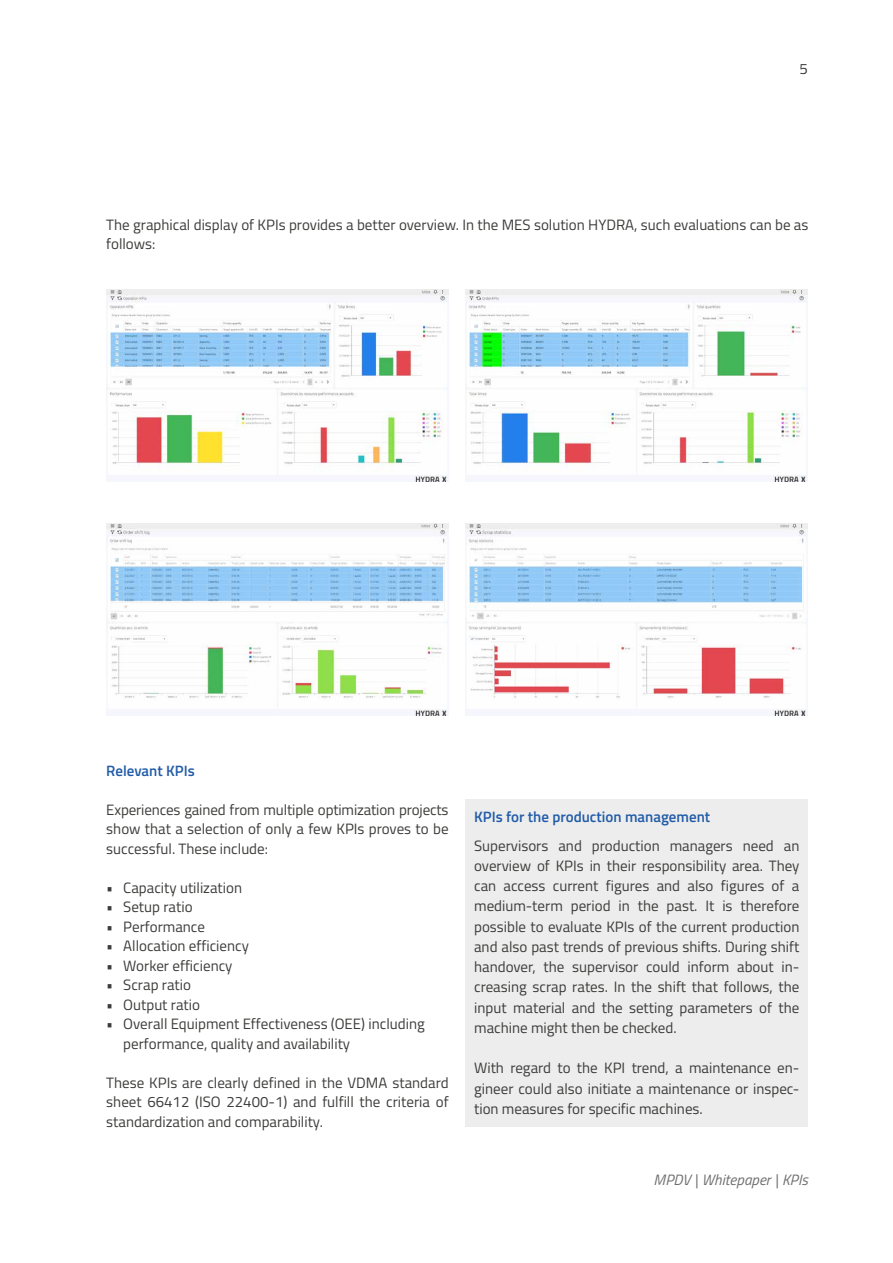
<style>
.page{position:relative;width:893px;height:1263px;background:#fff}
.page>*{position:absolute;margin:0;border:0;box-sizing:border-box;transform-origin:0 0}
.t1{font:15px/20.2px "Titillium";color:#3c3c3b;text-align:justify}
.t2{font:600 15px "Titillium";color:#225ca8}
.t3{font:italic 15px "Titillium";color:#706f6f}
</style>
<div class="page">
<img style="left:106px;top:289px;width:343px;height:193px">
<img style="left:466px;top:289px;width:342px;height:193px">
<img style="left:106px;top:523px;width:343px;height:192px">
<img style="left:466px;top:523px;width:342px;height:192px">
<div style="left:466px;top:799px;width:342px;height:327px;background:#ededed"></div>
<p class="t1" style="left:799px;top:57px;width:10px">5</p>
<p class="t1" style="left:106px;top:214px;width:704px;line-height:19.5px">The graphical display of KPIs provides a better overview. In the MES solution HYDRA, such evaluations can be as follows:</p>
<p class="t2" style="left:106px;top:759px;width:90px">Relevant KPIs</p>
<p class="t1" style="left:106px;top:799px;width:344px;line-height:19.5px">Experiences gained from multiple optimization projects show that a selection of only a few KPIs proves to be successful. These include:</p>
<p class="t1" style="left:106px;top:876px;width:137px">• Capacity utilization</p>
<p class="t1" style="left:106px;top:896px;width:88px">• Setup ratio</p>
<p class="t1" style="left:106px;top:915px;width:100px">• Performance</p>
<p class="t1" style="left:106px;top:935px;width:144px">• Allocation efficiency</p>
<p class="t1" style="left:106px;top:954px;width:128px">• Worker efficiency</p>
<p class="t1" style="left:106px;top:974px;width:86px">• Scrap ratio</p>
<p class="t1" style="left:106px;top:993px;width:95px">• Output ratio</p>
<p class="t1" style="left:123px;top:1013px;width:303px;line-height:19.5px;text-indent:-17px">• Overall Equipment Effectiveness (OEE) including performance, quality and availability</p>
<p class="t1" style="left:106px;top:1072px;width:344px;line-height:19.5px">These KPIs are clearly defined in the VDMA standard sheet 66412 (ISO 22400-1) and fulfill the criteria of standardization and comparability.</p>
<p class="t2" style="left:474px;top:805px;width:238px">KPIs for the production management</p>
<p class="t1" style="left:474px;top:834px;width:327px">Supervisors and production managers need an overview of KPIs in their responsibility area. They can access current figures and also figures of a medium-term period in the past. It is therefore possible to evaluate KPIs of the current production and also past trends of previous shifts. During shift handover, the supervisor could inform about in&shy;creasing scrap rates. In the shift that follows, the input material and the setting parameters of the machine might then be checked.</p>
<p class="t1" style="left:474px;top:1057px;width:327px">With regard to the KPI trend, a maintenance en&shy;gineer could also initiate a maintenance or inspec&shy;tion measures for specific machines.</p>
<p class="t3" style="left:654px;top:1169px;width:156px">MPDV | Whitepaper | KPIs</p>
</div>
